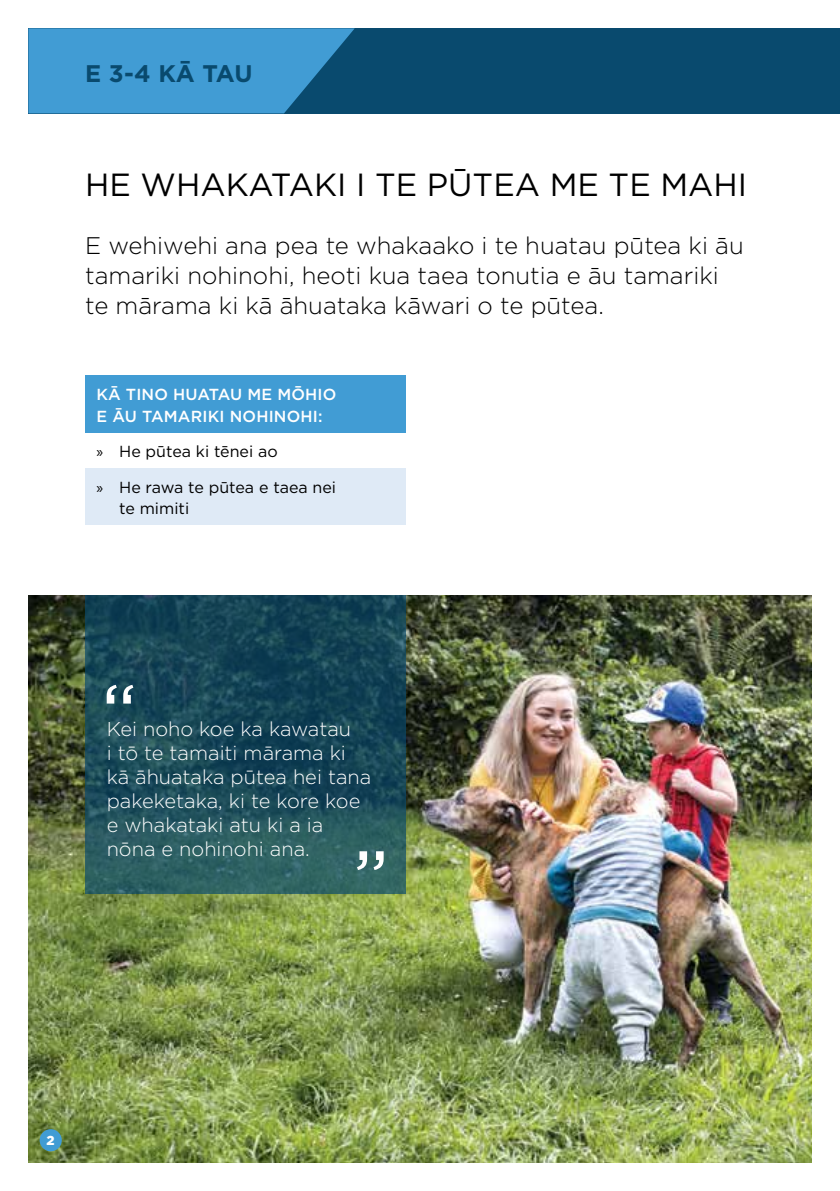
<style>
.page{position:relative;width:840px;height:1191px;background:#fff}
.page>*{position:absolute;margin:0;border:0;box-sizing:border-box;transform-origin:0 0}
.t1{font:32px "Gotham";color:#000}
.t2{font:300 24px/30px "Gotham";color:#000}
.t3{font:700 24px "Gotham";color:#094a6e}
.t4{font:300 20px/24px "Gotham";color:#fff}
.t5{font:16px/21px "Gotham";color:#000}
.t6{font:500 16px/22px "Gotham";letter-spacing:.01em;color:#fff}
.t7{font:900 13px "Gotham";color:#fff}
.s1{font-family:"Myriad Pro"}
</style>
<div class="page">
<div style="left:28px;top:28px;width:811px;height:85px;background:#094a6e"></div>
<svg style="left:28px;top:28px;width:326px;height:85px;background:#3a92c8"></svg>
<img style="left:28px;top:595px;width:783px;height:567px">
<svg style="left:85px;top:595px;width:320px;height:298px;background:#1d4c59"></svg>
<div style="left:85px;top:376px;width:320px;height:57px;background:#419cd4"></div>
<div style="left:85px;top:469px;width:320px;height:56px;background:#dfeaf6"></div>
<svg style="left:107px;top:685px;width:26px;height:18px"></svg>
<svg style="left:357px;top:851px;width:26px;height:19px"></svg>
<div style="left:40px;top:1129px;width:22px;height:22px;background:#419cd4;border-radius:50%"></div>
<p class="t3" style="left:85px;top:58px;width:169px">E 3-4 KĀ TAU</p>
<h1 class="t1" style="left:85px;top:164px;width:663px">HE WHAKATAKI I TE PŪTEA ME TE MAHI</h1>
<p class="t2" style="left:85px;top:230px;width:659px">E wehiwehi ana pea te whakaako i te huatau pūtea ki āu tamariki nohinohi, heoti kua taea tonutia e āu tamariki te mārama ki kā āhuataka kāwari o te pūtea.</p>
<p class="t6" style="left:96px;top:383px;width:241px">KĀ TINO HUATAU ME MŌHIO<br>E ĀU TAMARIKI NOHINOHI:</p>
<p class="t5" style="left:96px;top:441px;width:183px"><span class="s1">»</span> He pūtea ki tēnei ao</p>
<p class="t5" style="left:119px;top:476px;width:218px;text-indent:-23px"><span class="s1">»</span> He rawa te pūtea e taea nei te mimiti</p>
<p class="t4" style="left:107px;top:716px;width:266px">Kei noho koe ka kawatau<br>i tō te tamaiti mārama ki kā āhuataka pūtea hei tana pakeketaka, ki te kore koe e whakataki atu ki a ia nōna e nohinohi ana.</p>
<p class="t7" style="left:47px;top:1131px;width:10px">2</p>
</div>
